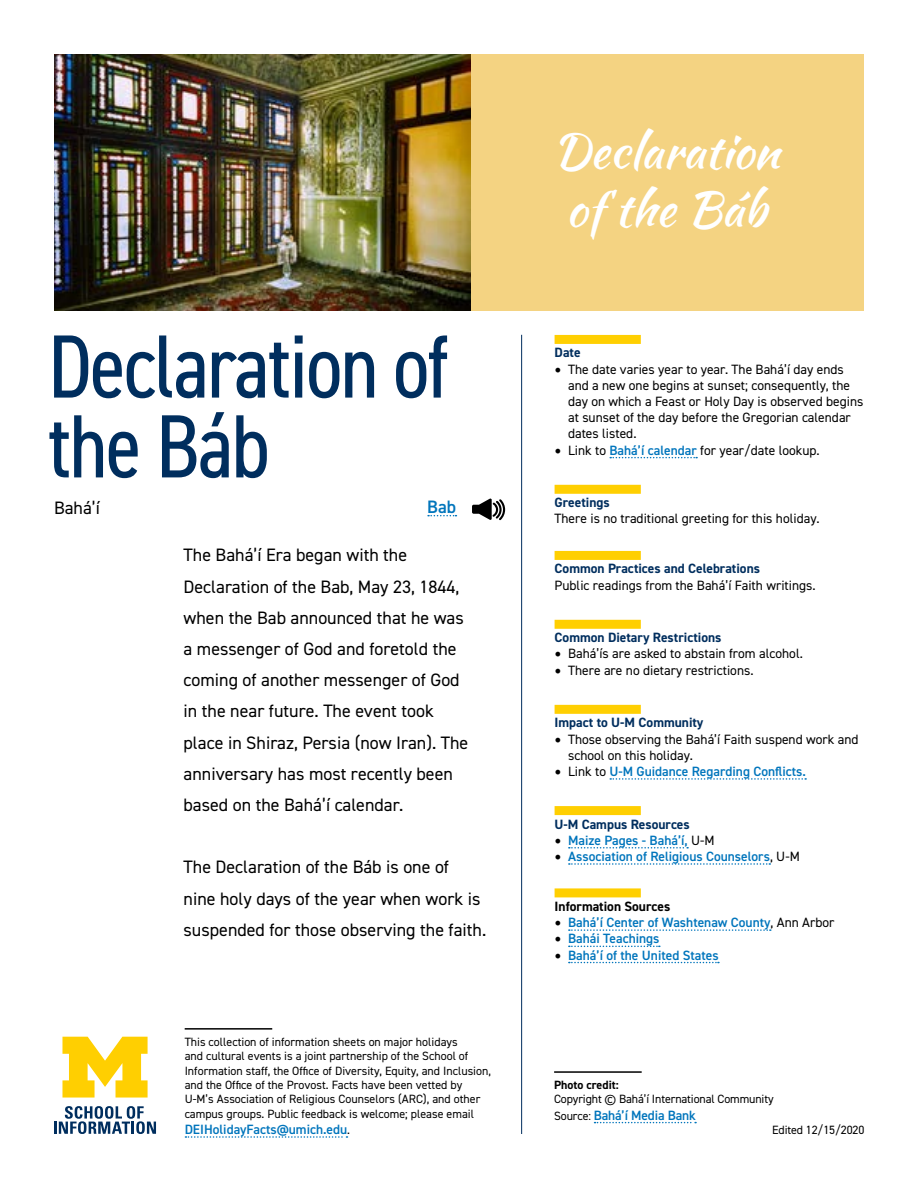
<style>
.page{position:relative;width:918px;height:1188px;background:#fff}
.page>*{position:absolute;margin:0;border:0;box-sizing:border-box;transform-origin:0 0}
.t1{font:condensed 90px/79.8px "DIN2014";letter-spacing:-.02em;color:#002e5e}
.t2{font:48px/57.6px "Kaushan Script";color:#fff}
.t3{font:18px/31.2px "DIN2014";color:#000}
.t4{font:600 18px "DIN2014";color:#0075bc}
.t5{font:13.5px/16.2px "DIN2014";color:#000}
.t6{font:600 13.5px "DIN2014";color:#0075bc}
.t7{font:700 13.5px "DIN2014";color:#002e5e}
.t8{font:700 13.5px "DIN2014";color:#000}
.t9{font:12px/14.4px "DIN2014";color:#000}
.t10{font:700 12px "DIN2014";color:#000}
.s1{font-weight:400;font-size:12px;color:#000}
.s2{font-family:"Minion Pro";font-size:18px}
.s3{font-weight:600;color:#0075bc}
.s4{font-family:"Minion Pro";font-weight:400;font-size:18px;color:#000}
.s5{font-weight:400;color:#000}
</style>
<div class="page">
<svg style="left:472px;top:498px;width:33px;height:22px"></svg>
<div style="left:54px;top:54px;width:810px;height:257px;background:#f4d382"></div>
<div style="left:555px;top:335px;width:86px;height:9px;background:#ffcf01"></div>
<svg style="left:610px;top:457px;width:87px;height:1px"></svg>
<div style="left:555px;top:485px;width:86px;height:9px;background:#ffcf01"></div>
<div style="left:555px;top:551px;width:86px;height:9px;background:#ffcf01"></div>
<div style="left:555px;top:620px;width:86px;height:9px;background:#ffcf01"></div>
<div style="left:555px;top:705px;width:86px;height:9px;background:#ffcf01"></div>
<svg style="left:610px;top:778px;width:196px;height:2px"></svg>
<div style="left:555px;top:806px;width:86px;height:9px;background:#ffcf01"></div>
<svg style="left:569px;top:847px;width:119px;height:2px"></svg>
<svg style="left:569px;top:863px;width:201px;height:2px"></svg>
<div style="left:555px;top:888px;width:86px;height:9px;background:#ffcf01"></div>
<svg style="left:569px;top:929px;width:202px;height:2px"></svg>
<svg style="left:569px;top:946px;width:91px;height:1px"></svg>
<svg style="left:569px;top:962px;width:150px;height:1px"></svg>
<svg style="left:428px;top:515px;width:28px;height:1px"></svg>
<hr style="left:185px;top:1028px;width:87px;height:2px;background:#000">
<svg style="left:185px;top:1136px;width:162px;height:2px"></svg>
<svg style="left:54px;top:1106px;width:102px;height:28px"></svg>
<svg style="left:62px;top:1037px;width:86px;height:61px"></svg>
<hr style="left:554px;top:1071px;width:88px;height:2px;background:#000">
<svg style="left:595px;top:1122px;width:101px;height:1px"></svg>
<hr style="left:521px;top:335px;width:1px;height:799px;background:#002e5e">
<img style="left:54px;top:55px;width:416px;height:256px">
<h1 class="t1" style="left:48px;top:323px;width:402px">Declaration of the Báb</h1>
<h3 class="t3" style="left:54px;top:492px;width:48px">Bahá’í</h3>
<h3 class="t4" style="left:427px;top:495px;width:30px">Bab</h3>
<p class="t3" style="left:184px;top:539px;width:286px">The Bahá’í Era began with the Declaration of the Bab, May 23, 1844, when the Bab announced that he was a messenger of God and foretold the coming of another messenger of God in the near future. The event took place in Shiraz, Persia (now Iran). The anniversary has most recently been based on the Bahá’í calendar.</p>
<h3 class="t3" style="left:184px;top:851px;width:304px">The Declaration of the Báb is one of<br>nine holy days of the year when work is suspended for those observing the faith.</h3>
<p class="t9" style="left:185px;top:1034px;width:308px">This collection of information sheets on major holidays<br>and cultural events is a joint partnership of the School of Information staff, the Office of Diversity, Equity, and Inclusion, and the Office of the Provost. Facts have been vetted by U-M’s Association of Religious Counselors (ARC), and other campus groups. Public feedback is welcome; please email</p>
<p class="t6" style="left:185px;top:1120px;width:167px">DEIHolidayFacts@umich.edu<span class="s1">.</span></p>
<h2 class="t2" style="left:552px;top:122px;width:228px">Declaration of the Báb</h2>
<p class="t7" style="left:555px;top:344px;width:28px">Date</p>
<p class="t5" style="left:568px;top:361px;width:297px;text-indent:-14px"><span class="s2">•</span> The date varies year to year. The Bahá’í day ends and a new one begins at sunset; consequently, the day on which a Feast or Holy Day is observed begins at sunset of the day before the Gregorian calendar dates listed.</p>
<p class="t5" style="left:555px;top:442px;width:267px"><span class="s2">•</span> Link to <span class="s3">Bahá’í calendar</span> for year/date lookup.</p>
<p class="t7" style="left:555px;top:494px;width:57px">Greetings</p>
<p class="t5" style="left:555px;top:510px;width:266px">There is no traditional greeting for this holiday.</p>
<p class="t7" style="left:555px;top:560px;width:207px">Common Practices and Celebrations</p>
<p class="t5" style="left:555px;top:577px;width:263px">Public readings from the Bahá’í Faith writings.</p>
<p class="t7" style="left:555px;top:629px;width:168px">Common Dietary Restrictions</p>
<p class="t5" style="left:555px;top:645px;width:250px"><span class="s2">•</span> Bahá’ís are asked to abstain from alcohol.</p>
<p class="t5" style="left:555px;top:662px;width:201px"><span class="s2">•</span> There are no dietary restrictions.</p>
<p class="t7" style="left:555px;top:714px;width:150px">Impact to U-M Community</p>
<p class="t5" style="left:568px;top:731px;width:292px;text-indent:-14px"><span class="s2">•</span> Those observing the Bahá’í Faith suspend work and school on this holiday.</p>
<p class="t6" style="left:555px;top:762px;width:253px"><span class="s4">•</span> <span class="s5">Link to</span> U-M Guidance Regarding Conflicts.</p>
<p class="t7" style="left:555px;top:815px;width:137px">U-M Campus Resources</p>
<p class="t6" style="left:555px;top:831px;width:162px"><span class="s4">•</span> Maize Pages - Bahá’í, <span class="s5">U-M</span></p>
<p class="t6" style="left:555px;top:847px;width:247px"><span class="s4">•</span> Association of Religious Counselors<span class="s5">, U-M</span></p>
<p class="t8" style="left:555px;top:897px;width:117px">Information Sources</p>
<p class="t6" style="left:555px;top:914px;width:281px"><span class="s4">•</span> Bahá’í Center of Washtenaw County<span class="s5">, Ann Arbor</span></p>
<p class="t6" style="left:555px;top:930px;width:107px"><span class="s4">•</span> Bahái Teachings</p>
<p class="t6" style="left:555px;top:946px;width:166px"><span class="s4">•</span> Bahá’í of the United States</p>
<p class="t10" style="left:554px;top:1077px;width:66px">Photo credit:</p>
<p class="t9" style="left:554px;top:1092px;width:221px">Copyright © Bahá’í International Community</p>
<p class="t6" style="left:554px;top:1106px;width:143px"><span class="s1">Source:</span> Bahá’í Media Bank</p>
<p class="t9" style="left:772px;top:1122px;width:94px">Edited 12/15/2020</p>
</div>
